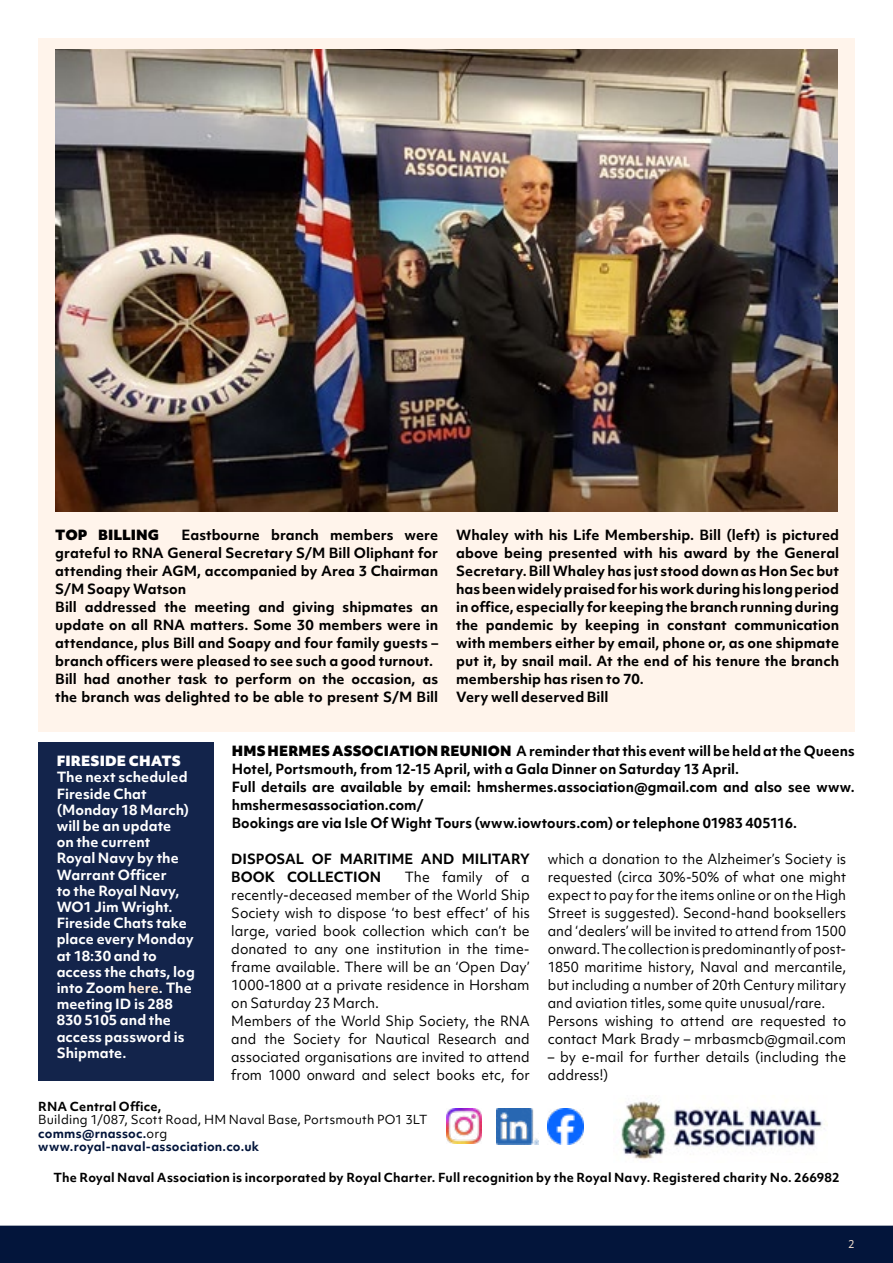
<style>
.page{position:relative;width:893px;height:1263px;background:#fff}
.page>*{position:absolute;margin:0;border:0;box-sizing:border-box;transform-origin:0 0}
.t1{font:700 13.5px/18px "Objektiv Mk 1";letter-spacing:.005em;color:#000}
.t2{font:13.5px/18px "Objektiv Mk 1";color:#000}
.t3{font:13.5px/18px "Objektiv Mk 1";color:#000;scale:.96 1}
.t4{font:700 13.5px/16.2px "Objektiv Mk 1";letter-spacing:.005em;color:#fff}
.t5{font:900 13.5px "Objektiv Mk 1";letter-spacing:.005em;color:#fff}
.t6{font:900 13.5px "Objektiv Mk 1";letter-spacing:.01em;color:#000}
.t7{font:700 12px "Objektiv Mk 1";letter-spacing:.02em;color:#000}
.t8{font:12px/13.5px "Objektiv Mk 1";letter-spacing:.015em;color:#000}
.t9{font:10.5px "Objektiv Mk 1";color:#fee9d6}
.s1{color:#fee9d6}
.s2{font-weight:900}
.s3{font-weight:700;color:#03153b}
</style>
<div class="page">
<div style="left:38px;top:38px;width:817px;height:694px;background:#fff4eb"></div>
<img style="left:55px;top:49px;width:783px;height:462px">
<img style="left:621px;top:1101px;width:207px;height:59px">
<img style="left:446px;top:1108px;width:36px;height:36px">
<img style="left:497px;top:1108px;width:42px;height:36px">
<img style="left:547px;top:1108px;width:36px;height:36px">
<div style="left:38px;top:742px;width:176px;height:338px;background:#13244b"></div>
<div style="left:0;top:1225px;width:893px;height:38px;background:#03153b"></div>
<p class="t1" style="left:55px;top:526px;width:384px;text-indent:126px">Eastbourne branch members were grateful to RNA General Secretary S/M Bill Oliphant for attending their AGM, accompanied by Area 3 Chairman S/M Soapy Watson<br>Bill addressed the meeting and giving shipmates an update on all RNA matters. Some 30 members were in attendance, plus Bill and Soapy and four family guests – branch officers were pleased to see such a good turnout.<br>Bill had another task to perform on the occasion, as the branch was delighted to be able to present S/M Bill</p>
<p class="t1" style="left:456px;top:526px;width:384px">Whaley with his Life Membership. Bill (left) is pictured above being presented with his award by the General Secretary. Bill Whaley has just stood down as Hon Sec but has been widely praised for his work during his long period in office, especially for keeping the branch running during the pandemic by keeping in constant communication with members either by email, phone or, as one shipmate put it, by snail mail. At the end of his tenure the branch membership has risen to 70.<br>Very well deserved Bill</p>
<p class="t6" style="left:55px;top:525px;width:105px">TOP BILLING</p>
<p class="t5" style="left:57px;top:751px;width:126px">FIRESIDE CHATS</p>
<p class="t4" style="left:57px;top:769px;width:140px">The next scheduled<br>Fireside Chat (Monday 18 March) will be an update<br>on the current<br>Royal Navy by the<br>Warrant Officer<br>to the Royal Navy,<br>WO1 Jim Wright.<br>Fireside Chats take place every Monday at 18:30 and to access the chats, log into Zoom <span class="s1">here</span>. The meeting ID is 288<br>830 5105 and the access password is<br>Shipmate.</p>
<p class="t1" style="left:232px;top:742px;width:624px"><span class="s2">HMS HERMES ASSOCIATION REUNION</span> A reminder that this event will be held at the Queens Hotel, Portsmouth, from 12-15 April, with a Gala Dinner on Saturday 13 April.<br>Full details are available by email: hmshermes.association@gmail.com and also see www. hmshermesassociation.com/<br>Bookings are via Isle Of Wight Tours (www.iowtours.com) or telephone 01983 405116.</p>
<p class="t1" style="left:231px;top:850px;width:300px">DISPOSAL OF MARITIME AND MILITARY<br>BOOK COLLECTION</p>
<p class="t3" style="left:548px;top:850px;width:312px">which a donation to the Alzheimer’s Society is requested (circa 30%-50% of what one might expect to pay for the items online or on the High Street is suggested). Second-hand booksellers and ‘dealers’ will be invited to attend from 1500 onward. The collection is predominantly of post-1850 maritime history, Naval and mercantile, but including a number of 20th Century military and aviation titles, some quite unusual/rare.<br>Persons wishing to attend are requested to contact Mark Brady – mrbasmcb@gmail.com</p>
<p class="t2" style="left:548px;top:1048px;width:300px">– by e-mail for further details (including the address!)</p>
<p class="t2" style="left:231px;top:868px;width:300px;text-indent:174px">The family of a recently-deceased member of the World Ship Society wish to dispose ‘to best effect’ of his large, varied book collection which can’t be donated to any one institution in the time&shy;frame available. There will be an ‘Open Day’ 1000-1800 at a private residence in Horsham on Saturday 23 March.<br>Members of the World Ship Society, the RNA and the Society for Nautical Research and associated organisations are invited to attend from 1000 onward and select books etc, for</p>
<p class="t7" style="left:38px;top:1097px;width:125px">RNA Central Office,</p>
<p class="t8" style="left:38px;top:1113px;width:390px">Building 1/087, Scott Road, HM Naval Base, Portsmouth PO1 3LT <span class="s3">comms@rnassoc.</span>org<br><span class="s3">www.royal-naval-association.co.uk</span></p>
<p class="t7" style="left:53px;top:1169px;width:788px">The Royal Naval Association is incorporated by Royal Charter. Full recognition by the Royal Navy. Registered charity No. 266982</p>
<p class="t9" style="left:848px;top:1236px;width:8px">2</p>
</div>
